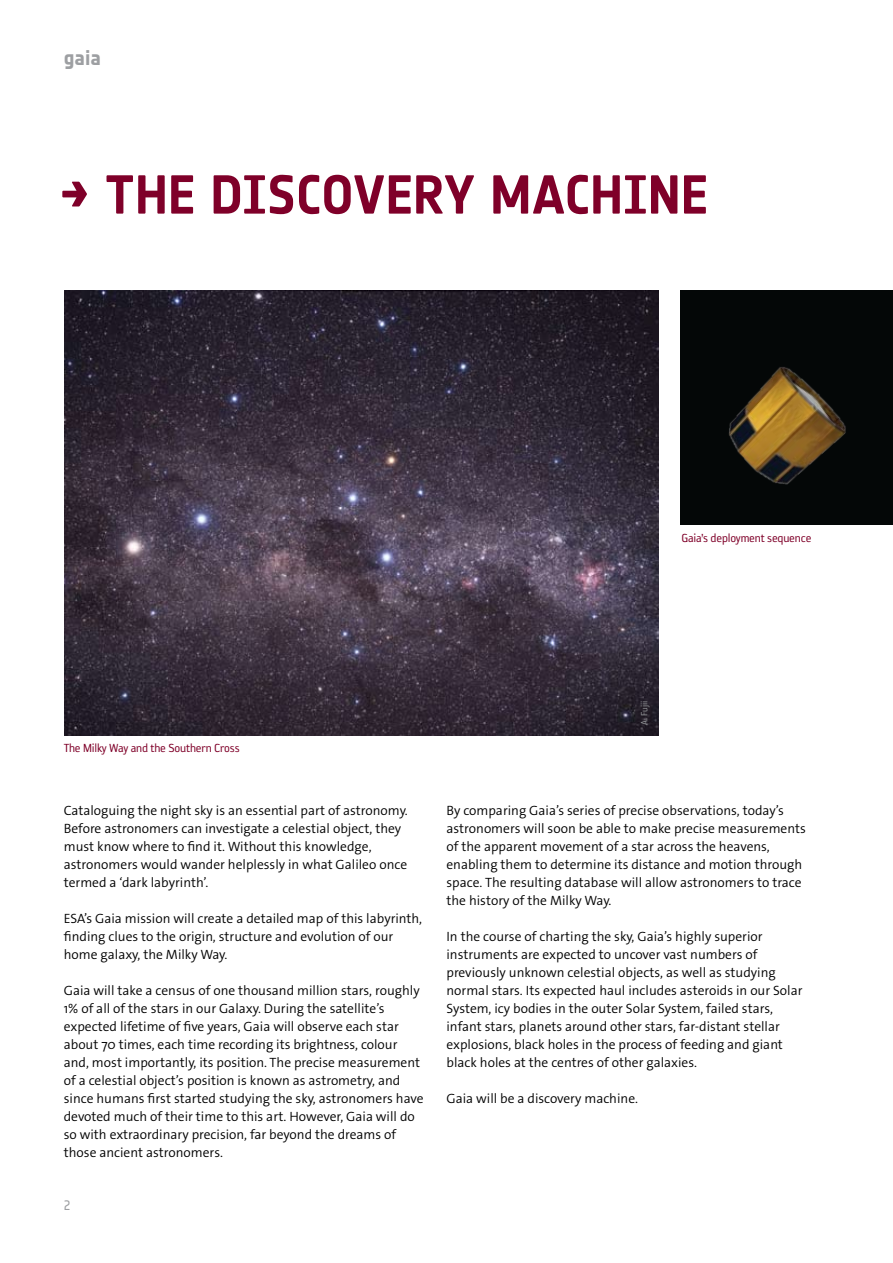
<style>
.page{position:relative;width:893px;height:1263px;background:#fff}
.page>*{position:absolute;margin:0;border:0;box-sizing:border-box;transform-origin:0 0}
.t1{font:700 54px "Notes Esa";color:#7f0029}
.t2{font:21px "Notes Style Bold Updated Tf";color:#9d9fa2}
.t3{font:300 13.5px/18px "The Sans Os F";color:#000}
.t4{font:13.5px "Reykjavik One OT A Gauge";letter-spacing:-.015em;color:#7f0029}
.t5{font:13.5px "Notes Esa";color:#9d9fa2}
.t6{font:10.5px "Reykjavik One OT A Gauge";color:#939598}
</style>
<div class="page">
<img style="left:680px;top:290px;width:212px;height:234px">
<img style="left:64px;top:290px;width:594px;height:445px">
<h2 class="t2" style="left:64px;top:46px;width:39px">gaia</h2>
<h1 class="t1" style="left:60px;top:163px;width:650px">→ THE DISCOVERY MACHINE</h1>
<p class="t4" style="left:681px;top:531px;width:131px">Gaia’s deployment sequence</p>
<p class="t4" style="left:64px;top:741px;width:177px">The Milky Way and the Southern Cross</p>
<p class="t3" style="left:64px;top:801px;width:346px">Cataloguing the night sky is an essential part of astronomy.<br>Before astronomers can investigate a celestial object, they must know where to find it. Without this knowledge, astronomers would wander helplessly in what Galileo once termed a ‘dark labyrinth’.</p>
<p class="t3" style="left:64px;top:909px;width:360px">ESA’s Gaia mission will create a detailed map of this labyrinth, finding clues to the origin, structure and evolution of our home galaxy, the Milky Way.</p>
<p class="t3" style="left:64px;top:981px;width:361px">Gaia will take a census of one thousand million stars, roughly 1% of all of the stars in our Galaxy. During the satellite’s expected lifetime of five years, Gaia will observe each star about 70 times, each time recording its brightness, colour and, most importantly, its position. The precise measurement of a celestial object’s position is known as astrometry, and since humans first started studying the sky, astronomers have devoted much of their time to this art. However, Gaia will do so with extraordinary precision, far beyond the dreams of those ancient astronomers.</p>
<p class="t5" style="left:64px;top:1197px;width:8px">2</p>
<p class="t6" style="left:639px;top:725px;width:26px;rotate:-90deg">A. Fujii</p>
<p class="t3" style="left:446px;top:801px;width:361px">By comparing Gaia’s series of precise observations, today’s astronomers will soon be able to make precise measurements of the apparent movement of a star across the heavens, enabling them to determine its distance and motion through space. The resulting database will allow astronomers to trace the history of the Milky Way.</p>
<p class="t3" style="left:446px;top:927px;width:358px">In the course of charting the sky, Gaia’s highly superior instruments are expected to uncover vast numbers of previously unknown celestial objects, as well as studying normal stars. Its expected haul includes asteroids in our Solar System, icy bodies in the outer Solar System, failed stars, infant stars, planets around other stars, far-distant stellar explosions, black holes in the process of feeding and giant black holes at the centres of other galaxies.</p>
<p class="t3" style="left:446px;top:1089px;width:193px">Gaia will be a discovery machine.</p>
</div>
